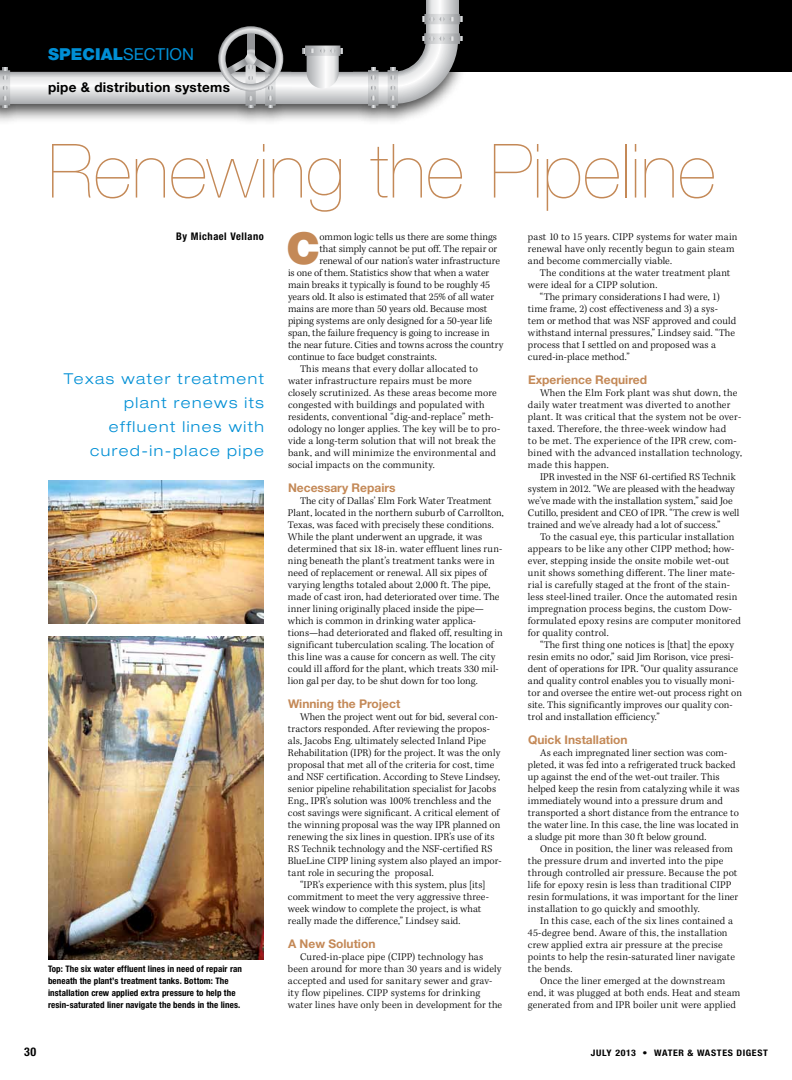
<style>
.page{position:relative;width:792px;height:1080px;background:#fff}
.page>*{position:absolute;margin:0;border:0;box-sizing:border-box;transform-origin:0 0}
.t1{font:200 75px "Helvetica Neue LT Std";color:#c48957}
.t2{font:900 44.1px "Helvetica Neue LT Std";color:#c48957}
.t3{font:900 16.5px "Helvetica Neue LT Std";letter-spacing:.01em;color:#008fd5}
.t4{font:300 expanded 15px/24px "Helvetica Neue LT Std";letter-spacing:.1em;color:#008fd5;text-align:right}
.t5{font:700 13.5px "Helvetica Neue LT Std";letter-spacing:.02em;color:#000}
.t6{font:700 12px "Helvetica Neue LT Std";color:#c48957}
.t7{font:700 condensed 12px "Helvetica Neue LT Std";color:#000}
.t8{font:300 10.5px/12px "Kepler Std";letter-spacing:.01em;color:#000}
.t9{font:300 10.5px "Kepler Std";letter-spacing:-.01em;color:#000}
.t10{font:300 10.5px "Kepler Std";letter-spacing:.03em;color:#000}
.t11{font:700 condensed 10.5px "Helvetica Neue LT Std";letter-spacing:.05em;color:#000}
.t12{font:700 condensed 9px/12px "Helvetica Neue LT Std";letter-spacing:.01em;color:#000}
.t13{font:700 condensed 9px "Helvetica Neue LT Std";letter-spacing:.065em;color:#000;scale:1.1 1}
.s1{font-weight:400}
</style>
<div class="page">
<img style="left:48px;top:480px;width:216px;height:144px">
<div style="left:0;top:0;width:792px;height:72px;background:#000"></div>
<div style="left:0;top:0;width:475px;height:127px;background:#000;opacity:.75"></div>
<svg style="left:426px;top:0;width:32px;height:14px"></svg>
<svg style="left:0;top:14px;width:462px;height:94px"></svg>
<img style="left:48px;top:636px;width:216px;height:324px">
<h3 class="t3" style="left:48px;top:44px;width:148px">SPECIAL<span class="s1">SECTION</span></h3>
<p class="t5" style="left:48px;top:79px;width:183px">pipe &amp; distribution systems</p>
<h1 class="t1" style="left:48px;top:128px;width:669px">Renewing the Pipeline</h1>
<p class="t11" style="left:176px;top:230px;width:89px">By Michael Vellano</p>
<h2 class="t2" style="left:286px;top:222px;width:32px">C</h2>
<p class="t8" style="left:319px;top:231px;width:179px">ommon logic tells us there are some things</p>
<p class="t8" style="left:528px;top:231px;width:211px">past 10 to 15 years. CIPP systems for water main renewal have only recently begun to gain steam and become commercially viable.</p>
<p class="t8" style="left:528px;top:267px;width:204px;text-indent:12px">The conditions at the water treatment plant were ideal for a CIPP solution.</p>
<p class="t8" style="left:528px;top:291px;width:210px;text-indent:12px">“The primary considerations I had were, 1) time frame, 2) cost effectiveness and 3) a sys&shy;tem or method that was NSF approved and could withstand internal pressures,” Lindsey said. “The process that I settled on and proposed was a cured-in-place method.”</p>
<p class="t6" style="left:528px;top:372px;width:121px">Experience Required</p>
<p class="t8" style="left:528px;top:387px;width:216px;text-indent:12px">When the Elm Fork plant was shut down, the daily water treatment was diverted to another plant. It was critical that the system not be over&shy;taxed. Therefore, the three-week window had<br>to be met. The experience of the IPR crew, com&shy;bined with the advanced installation technology, made this happen.</p>
<p class="t8" style="left:528px;top:471px;width:213px;text-indent:12px">IPR invested in the NSF 61-certified RS Technik system in 2012. “We are pleased with the headway we’ve made with the installation system,” said Joe Cutillo, president and CEO of IPR. “The crew is well trained and we’ve already had a lot of success.”</p>
<p class="t8" style="left:528px;top:531px;width:214px;text-indent:12px">To the casual eye, this particular installation appears to be like any other CIPP method; how&shy;ever, stepping inside the onsite mobile wet-out unit shows something different. The liner mate&shy;rial is carefully staged at the front of the stain&shy;less steel-lined trailer. Once the automated resin impregnation process begins, the custom Dow&shy;formulated epoxy resins are computer monitored for quality control.</p>
<p class="t8" style="left:528px;top:639px;width:215px;text-indent:12px">“The first thing one notices is [that] the epoxy resin emits no odor,” said Jim Rorison, vice presi&shy;dent of operations for IPR. “Our quality assurance and quality control enables you to visually moni&shy;tor and oversee the entire wet-out process right on site. This significantly improves our quality con&shy;trol and installation efficiency.”</p>
<p class="t6" style="left:528px;top:732px;width:101px">Quick Installation</p>
<p class="t8" style="left:528px;top:747px;width:213px;text-indent:12px">As each impregnated liner section was com&shy;pleted, it was fed into a refrigerated truck backed up against the end of the wet-out trailer. This helped keep the resin from catalyzing while it was immediately wound into a pressure drum and transported a short distance from the entrance to the water line. In this case, the line was located in a sludge pit more than 30 ft below ground.</p>
<p class="t8" style="left:528px;top:843px;width:212px;text-indent:12px">Once in position, the liner was released from the pressure drum and inverted into the pipe through controlled air pressure. Because the pot life for epoxy resin is less than traditional CIPP resin formulations, it was important for the liner installation to go quickly and smoothly.</p>
<p class="t8" style="left:528px;top:915px;width:208px;text-indent:12px">In this case, each of the six lines contained a 45-degree bend. Aware of this, the installation crew applied extra air pressure at the precise points to help the resin-saturated liner navigate the bends.</p>
<p class="t8" style="left:528px;top:975px;width:214px;text-align:center">Once the liner emerged at the downstream<br>end, it was plugged at both ends. Heat and steam generated from and IPR boiler unit were applied</p>
<p class="t9" style="left:319px;top:243px;width:179px">that simply cannot be put off. The repair or</p>
<p class="t8" style="left:319px;top:255px;width:182px">renewal of our nation’s water infrastructure</p>
<p class="t9" style="left:288px;top:267px;width:203px">is one of them. Statistics show that when a water</p>
<p class="t8" style="left:288px;top:279px;width:204px">main breaks it typically is found to be roughly 45</p>
<p class="t8" style="left:288px;top:291px;width:208px">years old. It also is estimated that 25% of all water</p>
<p class="t8" style="left:288px;top:303px;width:201px">mains are more than 50 years old. Because most</p>
<p class="t8" style="left:288px;top:315px;width:206px">piping systems are only designed for a 50-year life</p>
<p class="t8" style="left:288px;top:327px;width:203px">span, the failure frequency is going to increase in</p>
<p class="t8" style="left:288px;top:339px;width:217px">the near future. Cities and towns across the country</p>
<p class="t8" style="left:288px;top:351px;width:150px">continue to face budget constraints.</p>
<p class="t8" style="left:300px;top:363px;width:180px">This means that every dollar allocated to</p>
<p class="t8" style="left:288px;top:375px;width:185px">water infrastructure repairs must be more</p>
<p class="t8" style="left:288px;top:387px;width:210px">closely scrutinized. As these areas become more</p>
<p class="t8" style="left:288px;top:399px;width:198px">congested with buildings and populated with</p>
<p class="t8" style="left:288px;top:411px;width:207px">residents, conventional “dig-and-replace” meth-</p>
<p class="t8" style="left:288px;top:423px;width:214px">odology no longer applies. The key will be to pro-</p>
<p class="t8" style="left:288px;top:435px;width:209px">vide a long-term solution that will not break the</p>
<p class="t10" style="left:288px;top:447px;width:210px">bank, and will minimize the environmental and</p>
<p class="t8" style="left:288px;top:459px;width:148px">social impacts on the community.</p>
<p class="t6" style="left:288px;top:480px;width:109px">Necessary Repairs</p>
<p class="t8" style="left:288px;top:495px;width:217px;text-indent:12px">The city of Dallas’ Elm Fork Water Treatment Plant, located in the northern suburb of Carrollton, Texas, was faced with precisely these conditions.<br>While the plant underwent an upgrade, it was determined that six 18-in. water effluent lines run&shy;ning beneath the plant’s treatment tanks were in need of replacement or renewal. All six pipes of varying lengths totaled about 2,000 ft. The pipe, made of cast iron, had deteriorated over time. The inner lining originally placed inside the pipe— which is common in drinking water applica&shy;tions—had deteriorated and flaked off, resulting in significant tuberculation scaling. The location of this line was a cause for concern as well. The city could ill afford for the plant, which treats 330 mil&shy;lion gal per day, to be shut down for too long.</p>
<p class="t6" style="left:288px;top:696px;width:114px">Winning the Project</p>
<p class="t8" style="left:300px;top:711px;width:199px">When the project went out for bid, several con-</p>
<p class="t8" style="left:288px;top:723px;width:203px">tractors responded. After reviewing the propos-</p>
<p class="t8" style="left:288px;top:735px;width:200px">als, Jacobs Eng. ultimately selected Inland Pipe</p>
<p class="t8" style="left:288px;top:747px;width:214px">Rehabilitation (IPR) for the project. It was the only</p>
<p class="t8" style="left:288px;top:759px;width:208px">proposal that met all of the criteria for cost, time</p>
<p class="t8" style="left:288px;top:771px;width:214px">and NSF certification. According to Steve Lindsey,</p>
<p class="t8" style="left:288px;top:783px;width:210px">senior pipeline rehabilitation specialist for Jacobs</p>
<p class="t8" style="left:288px;top:795px;width:205px">Eng., IPR’s solution was 100% trenchless and the</p>
<p class="t8" style="left:288px;top:807px;width:213px">cost savings were significant. A critical element of</p>
<p class="t8" style="left:288px;top:819px;width:214px">the winning proposal was the way IPR planned on</p>
<p class="t8" style="left:288px;top:831px;width:208px">renewing the six lines in question. IPR’s use of its</p>
<p class="t8" style="left:288px;top:843px;width:206px">RS Technik technology and the NSF-certified RS</p>
<p class="t8" style="left:288px;top:855px;width:215px">BlueLine CIPP lining system also played an impor-</p>
<p class="t8" style="left:288px;top:867px;width:147px">tant role in securing the proposal.</p>
<p class="t8" style="left:300px;top:879px;width:187px">“IPR’s experience with this system, plus [its]</p>
<p class="t8" style="left:288px;top:891px;width:202px">commitment to meet the very aggressive three-</p>
<p class="t8" style="left:288px;top:903px;width:195px">week window to complete the project, is what</p>
<p class="t8" style="left:288px;top:915px;width:174px">really made the difference,” Lindsey said.</p>
<p class="t6" style="left:288px;top:936px;width:89px">A New Solution</p>
<p class="t8" style="left:288px;top:951px;width:216px;text-indent:12px">Cured-in-place pipe (CIPP) technology has been around for more than 30 years and is widely accepted and used for sanitary sewer and grav&shy;ity flow pipelines. CIPP systems for drinking water lines have only been in development for the</p>
<h3 class="t4" style="left:64px;top:367px;width:202px">Texas water treatment plant renews its effluent lines with cured-in-place pipe</h3>
<p class="t12" style="left:48px;top:963px;width:196px">Top: The six water effluent lines in need of repair ran beneath the plant’s treatment tanks. Bottom: The installation crew applied extra pressure to help the resin-saturated liner navigate the bends in the lines.</p>
<p class="t7" style="left:24px;top:1044px;width:14px">30</p>
<p class="t13" style="left:591px;top:1047px;width:163px">July 2013 • Water &amp; Wastes Digest</p>
</div>
